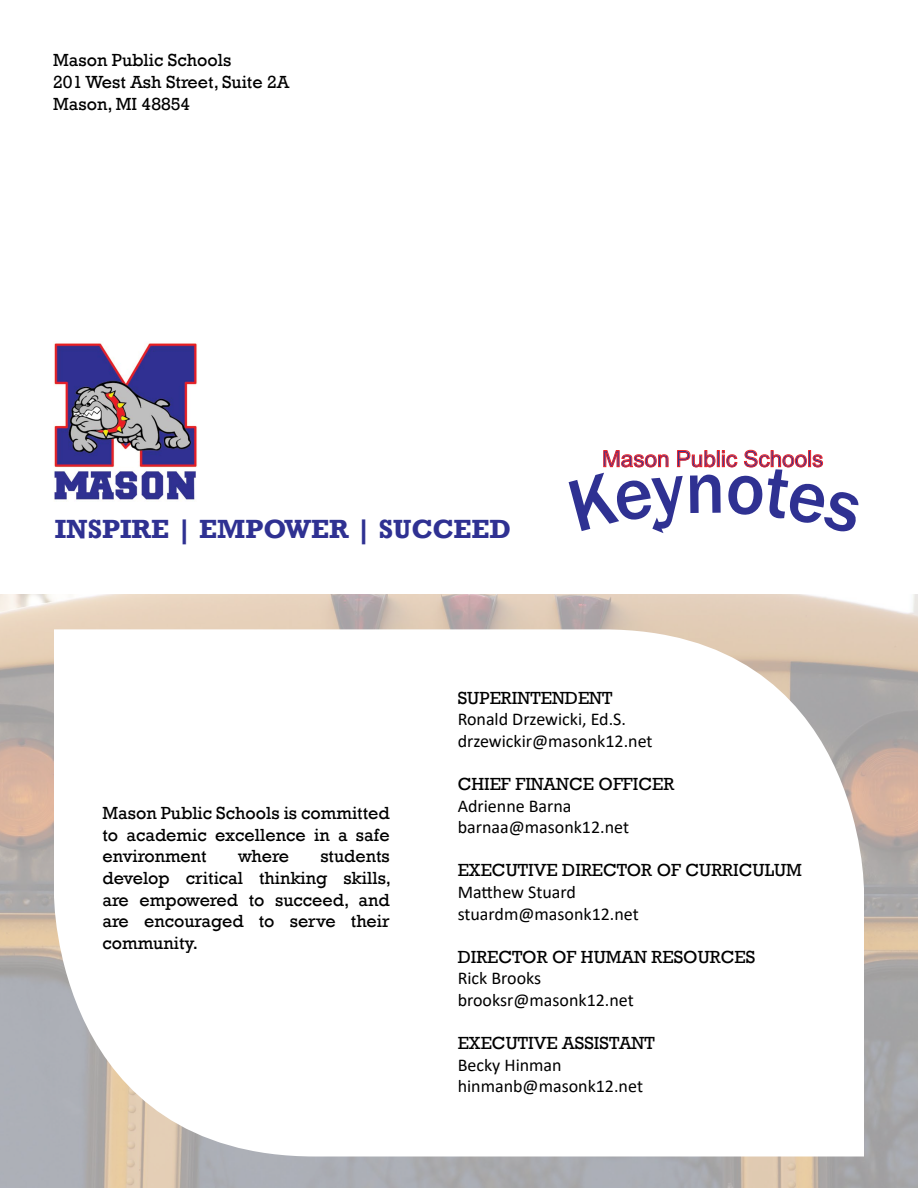
<style>
.page{position:relative;width:918px;height:1188px;background:#fff}
.page>*{position:absolute;margin:0;border:0;box-sizing:border-box;transform-origin:0 0}
.t1{font:700 27px "Rockwell";color:#2f3192}
.t2{font:22.5px "Arial";color:#2f3192}
.t3{font:18px/21.6px "Rockwell";color:#000;text-align:justify}
.t4{font:18px "Calibri";color:#000}
</style>
<div class="page">
<svg style="left:54px;top:629px;width:810px;height:527px"></svg>
<img style="left:54px;top:343px;width:143px;height:157px">
<svg style="left:603px;top:450px;width:221px;height:83px"></svg>
<p class="t3" style="left:53px;top:50px;width:238px;text-align:left">Mason Public Schools<br>201 West Ash Street, Suite 2A<br>Mason, MI 48854</p>
<p class="t1" style="left:55px;top:513px;width:458px">INSPIRE | EMPOWER | SUCCEED</p>
<p class="t2" style="left:602px;top:444px;width:223px">Mason Public Schools</p>
<p class="t3" style="left:102px;top:803px;width:289px">Mason Public Schools is committed to academic excellence in a safe environment</p>
<p class="t3" style="left:102px;top:846px;width:290px;text-indent:218px">students develop critical thinking skills, are empowered to succeed, and are encouraged to serve their community.</p>
<p class="t3" style="left:238px;top:846px;width:53px">where</p>
<p class="t3" style="left:458px;top:687px;width:156px">SUPERINTENDENT</p>
<p class="t4" style="left:458px;top:707px;width:170px">Ronald Drzewicki, Ed.S.</p>
<p class="t4" style="left:458px;top:728px;width:196px">drzewickir@masonk12.net</p>
<p class="t3" style="left:458px;top:774px;width:218px">CHIEF FINANCE OFFICER</p>
<p class="t4" style="left:458px;top:793px;width:115px">Adrienne Barna</p>
<p class="t4" style="left:458px;top:815px;width:173px">barnaa@masonk12.net</p>
<p class="t3" style="left:458px;top:860px;width:346px">EXECUTIVE DIRECTOR OF CURRICULUM</p>
<p class="t4" style="left:458px;top:880px;width:120px">Matthew Stuard</p>
<p class="t4" style="left:458px;top:901px;width:183px">stuardm@masonk12.net</p>
<p class="t3" style="left:458px;top:946px;width:299px">DIRECTOR OF HUMAN RESOURCES</p>
<p class="t4" style="left:458px;top:966px;width:85px">Rick Brooks</p>
<p class="t4" style="left:458px;top:988px;width:178px">brooksr@masonk12.net</p>
<p class="t3" style="left:458px;top:1033px;width:199px">EXECUTIVE ASSISTANT</p>
<p class="t4" style="left:458px;top:1052px;width:106px">Becky Hinman</p>
<p class="t4" style="left:458px;top:1074px;width:187px">hinmanb@masonk12.net</p>
</div>
